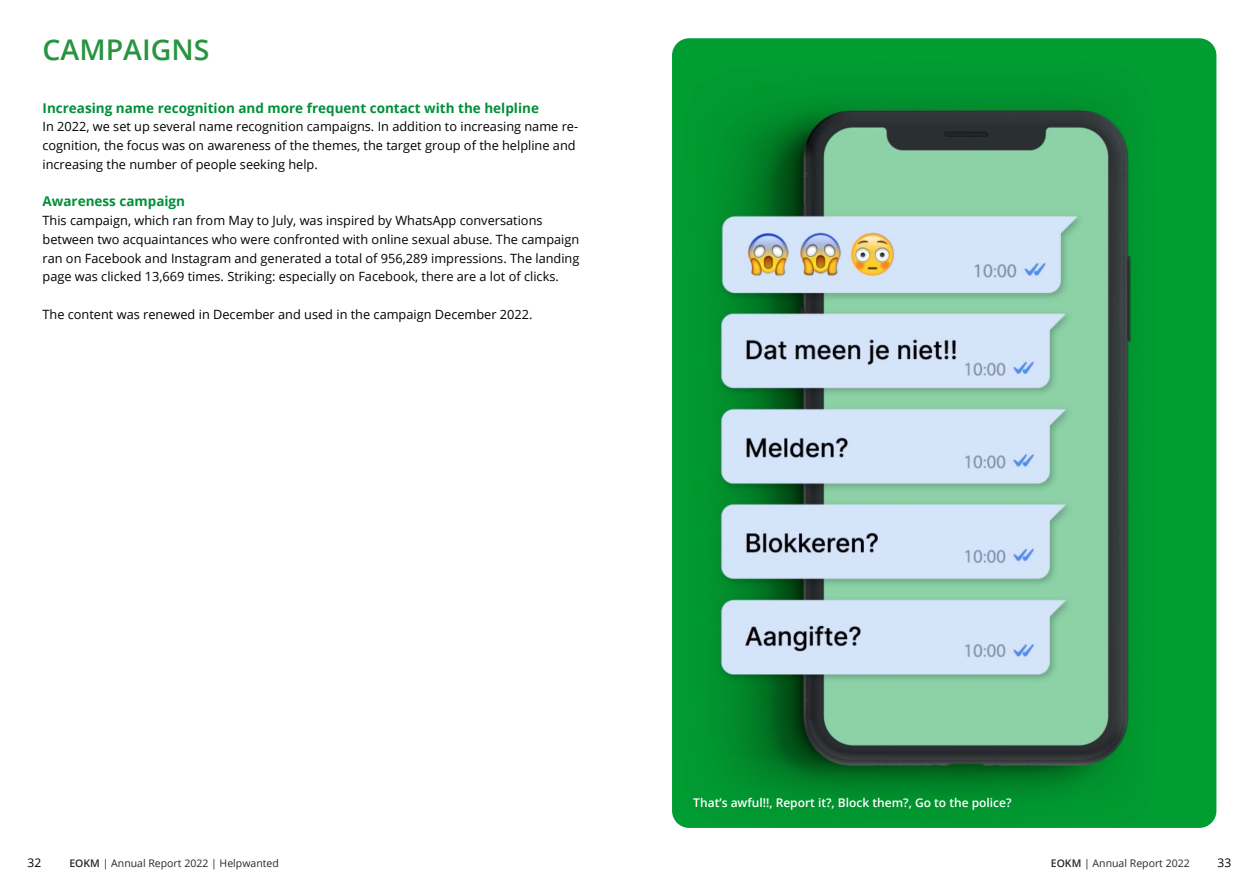
<style>
.page{position:relative;width:1259px;height:893px;background:#fff}
.page>*{position:absolute;margin:0;border:0;box-sizing:border-box;transform-origin:0 0}
.t1{font:600 28.5px "Open Sans";color:#289440}
.t2{font:700 13.5px "Open Sans";color:#009039}
.t3{font:12.75px/18.8px "Open Sans";color:#000}
.t4{font:600 12px "Open Sans";color:#fff}
.t5{font:12px "Open Sans";color:#000}
.t6{font:10.5px "Open Sans";color:#282827}
.s1{font-weight:600}
</style>
<div class="page">
<img style="left:672px;top:38px;width:544px;height:790px">
<h1 class="t1" style="left:43px;top:30px;width:168px">CAMPAIGNS</h1>
<p class="t2" style="left:43px;top:98px;width:498px">Increasing name recognition and more frequent contact with the helpline</p>
<p class="t3" style="left:43px;top:117px;width:537px">In 2022, we set up several name recognition campaigns. In addition to increasing name re&shy;cognition, the focus was on awareness of the themes, the target group of the helpline and increasing the number of people seeking help.</p>
<p class="t2" style="left:43px;top:192px;width:144px">Awareness campaign</p>
<p class="t3" style="left:43px;top:211px;width:538px">This campaign, which ran from May to July, was inspired by WhatsApp conversations between two acquaintances who were confronted with online sexual abuse. The campaign ran on Facebook and Instagram and generated a total of 956,289 impressions. The landing page was clicked 13,669 times. Striking: especially on Facebook, there are a lot of clicks.</p>
<p class="t3" style="left:43px;top:305px;width:491px">The content was renewed in December and used in the campaign December 2022.</p>
<p class="t4" style="left:693px;top:794px;width:320px">That’s awful!!, Report it?, Block them?, Go to the police?</p>
<p class="t5" style="left:28px;top:854px;width:15px">32</p>
<p class="t6" style="left:69px;top:856px;width:211px"><span class="s1">EOKM</span> | Annual Report 2022 | Helpwanted</p>
<p class="t6" style="left:1051px;top:856px;width:140px"><span class="s1">EOKM</span> | Annual Report 2022</p>
<p class="t5" style="left:1217px;top:854px;width:15px">33</p>
</div>
